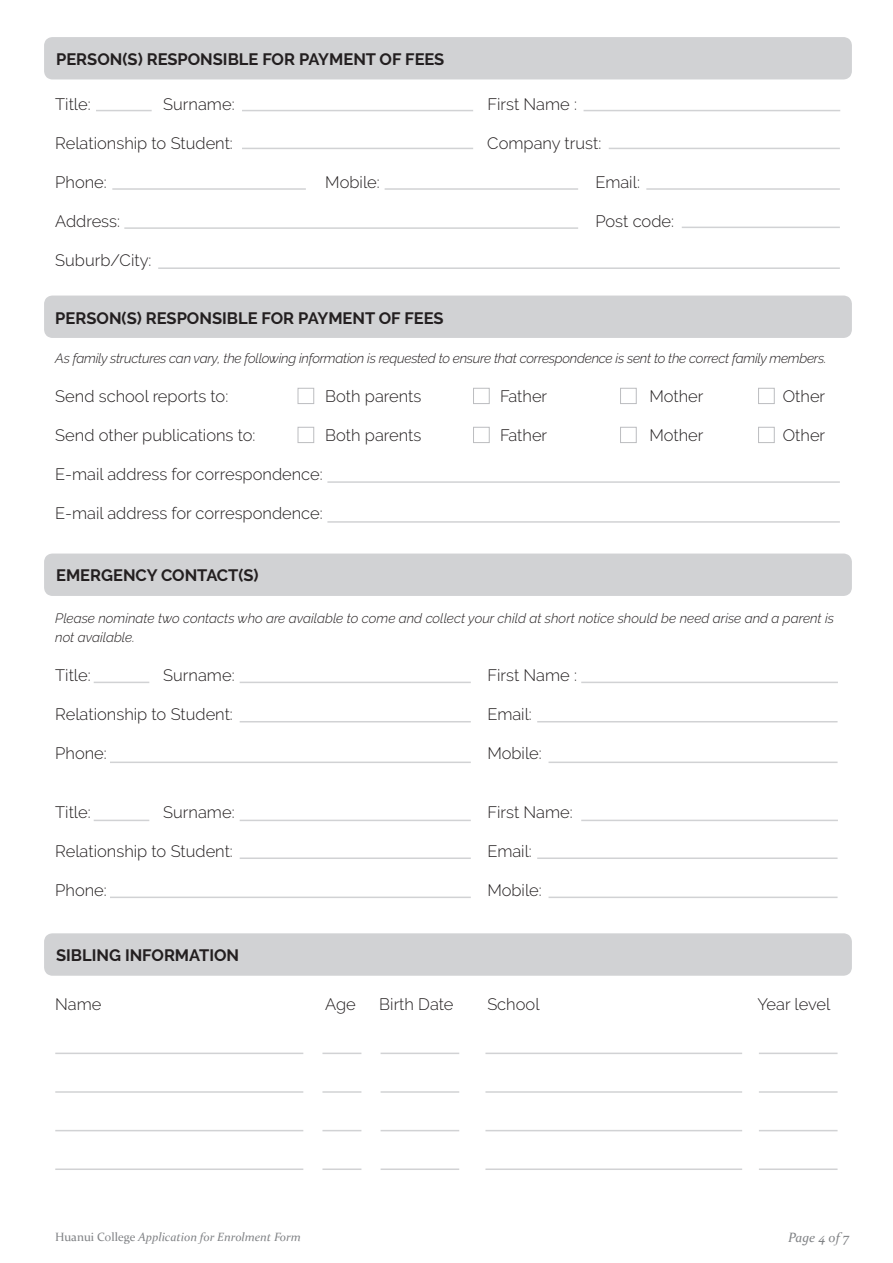
<style>
.page{position:relative;width:893px;height:1263px;background:#fff}
.page>*{position:absolute;margin:0;border:0;box-sizing:border-box;transform-origin:0 0}
.t1{font:300 16.5px "Raleway";color:#231f20}
.t2{font:700 16.5px "Raleway";color:#231f20}
.t3{font:italic 300 13.5px/19.5px "Raleway";color:#231f20}
.t4{font:italic 300 13.5px "Raleway";letter-spacing:-.02em;color:#231f20}
.t5{font:italic 13.5px "Constantia";color:#808285}
.t6{font:italic 12px "Constantia";color:#808285}
.s1{font-style:normal}
</style>
<div class="page">
<div style="left:50px;top:302px;width:796px;height:30px;background:#d1d2d4;border-radius:2px"></div>
<div style="left:44px;top:296px;width:808px;height:42px;border:12px solid #d1d2d4;border-radius:2px"></div>
<div style="left:50px;top:43px;width:796px;height:30px;background:#d1d2d4;border-radius:2px"></div>
<div style="left:44px;top:37px;width:808px;height:42px;border:12px solid #d1d2d4;border-radius:2px"></div>
<div style="left:50px;top:559px;width:796px;height:31px;background:#d1d2d4;border-radius:2px"></div>
<div style="left:44px;top:553px;width:808px;height:43px;border:12px solid #d1d2d4;border-radius:2px"></div>
<div style="left:50px;top:939px;width:796px;height:31px;background:#d1d2d4;border-radius:2px"></div>
<div style="left:44px;top:933px;width:808px;height:43px;border:12px solid #d1d2d4;border-radius:2px"></div>
<div style="left:298px;top:427px;width:16px;height:16px;border:1px solid #bcbdc0"></div>
<div style="left:298px;top:388px;width:16px;height:16px;border:1px solid #bcbdc0"></div>
<div style="left:473px;top:427px;width:17px;height:16px;border:1px solid #bcbdc0"></div>
<div style="left:473px;top:388px;width:17px;height:16px;border:1px solid #bcbdc0"></div>
<div style="left:620px;top:427px;width:17px;height:16px;border:1px solid #bcbdc0"></div>
<div style="left:620px;top:388px;width:17px;height:16px;border:1px solid #bcbdc0"></div>
<div style="left:758px;top:427px;width:17px;height:16px;border:1px solid #bcbdc0"></div>
<div style="left:758px;top:388px;width:17px;height:16px;border:1px solid #bcbdc0"></div>
<hr style="left:96px;top:110px;width:56px;height:1px;background:#d1d2d4">
<hr style="left:242px;top:110px;width:231px;height:1px;background:#d1d2d4">
<hr style="left:242px;top:148px;width:231px;height:1px;background:#d1d2d4">
<hr style="left:609px;top:148px;width:231px;height:1px;background:#d1d2d4">
<hr style="left:646px;top:188px;width:194px;height:2px;background:#d1d2d4">
<hr style="left:682px;top:227px;width:158px;height:1px;background:#d1d2d4">
<hr style="left:385px;top:188px;width:193px;height:2px;background:#d1d2d4">
<hr style="left:112px;top:188px;width:194px;height:2px;background:#d1d2d4">
<hr style="left:124px;top:227px;width:454px;height:2px;background:#d1d2d4">
<hr style="left:158px;top:267px;width:682px;height:2px;background:#d1d2d4">
<hr style="left:327px;top:481px;width:513px;height:2px;background:#d1d2d4">
<hr style="left:327px;top:521px;width:513px;height:2px;background:#d1d2d4">
<hr style="left:584px;top:110px;width:256px;height:1px;background:#d1d2d4">
<hr style="left:94px;top:682px;width:55px;height:1px;background:#d1d2d4">
<hr style="left:94px;top:820px;width:55px;height:1px;background:#d1d2d4">
<hr style="left:240px;top:682px;width:231px;height:1px;background:#d1d2d4">
<hr style="left:240px;top:820px;width:231px;height:1px;background:#d1d2d4">
<hr style="left:240px;top:721px;width:231px;height:1px;background:#d1d2d4">
<hr style="left:240px;top:857px;width:231px;height:2px;background:#d1d2d4">
<hr style="left:537px;top:721px;width:300px;height:1px;background:#d1d2d4">
<hr style="left:537px;top:857px;width:300px;height:2px;background:#d1d2d4">
<hr style="left:549px;top:761px;width:288px;height:2px;background:#d1d2d4">
<hr style="left:549px;top:896px;width:288px;height:2px;background:#d1d2d4">
<hr style="left:110px;top:761px;width:361px;height:2px;background:#d1d2d4">
<hr style="left:110px;top:896px;width:361px;height:2px;background:#d1d2d4">
<hr style="left:581px;top:682px;width:257px;height:1px;background:#d1d2d4">
<hr style="left:581px;top:820px;width:257px;height:1px;background:#d1d2d4">
<hr style="left:55px;top:1052px;width:248px;height:2px;background:#d1d2d4">
<hr style="left:55px;top:1091px;width:248px;height:2px;background:#d1d2d4">
<hr style="left:55px;top:1130px;width:248px;height:1px;background:#d1d2d4">
<hr style="left:55px;top:1168px;width:248px;height:2px;background:#d1d2d4">
<hr style="left:322px;top:1052px;width:39px;height:2px;background:#d1d2d4">
<hr style="left:322px;top:1091px;width:39px;height:2px;background:#d1d2d4">
<hr style="left:322px;top:1130px;width:39px;height:1px;background:#d1d2d4">
<hr style="left:322px;top:1168px;width:39px;height:2px;background:#d1d2d4">
<hr style="left:381px;top:1052px;width:78px;height:2px;background:#d1d2d4">
<hr style="left:381px;top:1091px;width:78px;height:2px;background:#d1d2d4">
<hr style="left:381px;top:1130px;width:78px;height:1px;background:#d1d2d4">
<hr style="left:381px;top:1168px;width:78px;height:2px;background:#d1d2d4">
<hr style="left:485px;top:1052px;width:257px;height:2px;background:#d1d2d4">
<hr style="left:485px;top:1091px;width:257px;height:2px;background:#d1d2d4">
<hr style="left:485px;top:1130px;width:257px;height:1px;background:#d1d2d4">
<hr style="left:485px;top:1168px;width:257px;height:2px;background:#d1d2d4">
<hr style="left:759px;top:1052px;width:78px;height:2px;background:#d1d2d4">
<hr style="left:759px;top:1091px;width:78px;height:2px;background:#d1d2d4">
<hr style="left:759px;top:1130px;width:78px;height:1px;background:#d1d2d4">
<hr style="left:759px;top:1168px;width:78px;height:2px;background:#d1d2d4">
<p class="t2" style="left:56px;top:49px;width:390px">PERSON(S) RESPONSIBLE FOR PAYMENT OF FEES</p>
<p class="t1" style="left:55px;top:94px;width:37px">Title:</p>
<p class="t1" style="left:163px;top:94px;width:73px">Surname:</p>
<p class="t1" style="left:487px;top:94px;width:91px">First Name :</p>
<p class="t1" style="left:55px;top:133px;width:179px">Relationship to Student:</p>
<p class="t1" style="left:487px;top:133px;width:115px">Company trust:</p>
<p class="t1" style="left:55px;top:172px;width:53px">Phone:</p>
<p class="t1" style="left:325px;top:172px;width:56px">Mobile:</p>
<p class="t1" style="left:595px;top:172px;width:46px">Email:</p>
<p class="t1" style="left:55px;top:211px;width:66px">Address:</p>
<p class="t1" style="left:595px;top:211px;width:80px">Post code:</p>
<p class="t1" style="left:55px;top:250px;width:98px">Suburb/City:</p>
<p class="t2" style="left:55px;top:309px;width:390px">PERSON(S) RESPONSIBLE FOR PAYMENT OF FEES</p>
<p class="t4" style="left:55px;top:351px;width:773px">As family structures can vary, the following information is requested to ensure that correspondence is sent to the correct family members.</p>
<p class="t1" style="left:55px;top:387px;width:174px">Send school reports to:</p>
<p class="t1" style="left:325px;top:387px;width:98px">Both parents</p>
<p class="t1" style="left:500px;top:387px;width:49px">Father</p>
<p class="t1" style="left:649px;top:387px;width:56px">Mother</p>
<p class="t1" style="left:783px;top:387px;width:44px">Other</p>
<p class="t1" style="left:55px;top:426px;width:202px">Send other publications to:</p>
<p class="t1" style="left:325px;top:426px;width:98px">Both parents</p>
<p class="t1" style="left:500px;top:426px;width:49px">Father</p>
<p class="t1" style="left:649px;top:426px;width:56px">Mother</p>
<p class="t1" style="left:783px;top:426px;width:44px">Other</p>
<p class="t1" style="left:55px;top:465px;width:269px">E-mail address for correspondence:</p>
<p class="t1" style="left:55px;top:504px;width:269px">E-mail address for correspondence:</p>
<p class="t2" style="left:56px;top:566px;width:204px">EMERGENCY CONTACT(S)</p>
<p class="t3" style="left:55px;top:608px;width:780px">Please nominate two contacts who are available to come and collect your child at short notice should be need arise and a parent is not available.</p>
<p class="t1" style="left:55px;top:666px;width:37px">Title:</p>
<p class="t1" style="left:163px;top:666px;width:73px">Surname:</p>
<p class="t1" style="left:487px;top:666px;width:91px">First Name :</p>
<p class="t1" style="left:55px;top:705px;width:179px">Relationship to Student:</p>
<p class="t1" style="left:487px;top:705px;width:46px">Email:</p>
<p class="t1" style="left:55px;top:744px;width:53px">Phone:</p>
<p class="t1" style="left:487px;top:744px;width:56px">Mobile:</p>
<p class="t1" style="left:55px;top:802px;width:37px">Title:</p>
<p class="t1" style="left:163px;top:802px;width:73px">Surname:</p>
<p class="t1" style="left:487px;top:802px;width:87px">First Name:</p>
<p class="t1" style="left:55px;top:841px;width:179px">Relationship to Student:</p>
<p class="t1" style="left:487px;top:841px;width:46px">Email:</p>
<p class="t1" style="left:55px;top:880px;width:53px">Phone:</p>
<p class="t1" style="left:487px;top:880px;width:56px">Mobile:</p>
<p class="t2" style="left:56px;top:945px;width:185px">SIBLING INFORMATION</p>
<p class="t1" style="left:55px;top:995px;width:48px">Name</p>
<p class="t1" style="left:325px;top:995px;width:32px">Age</p>
<p class="t1" style="left:379px;top:995px;width:76px">Birth Date</p>
<p class="t1" style="left:487px;top:995px;width:54px">School</p>
<p class="t1" style="left:757px;top:995px;width:75px">Year level</p>
<p class="t6" style="left:55px;top:1228px;width:247px"><span class="s1">Huanui College</span> Application for Enrolment Form</p>
<p class="t5" style="left:788px;top:1228px;width:63px">Page 4 of 7</p>
</div>
